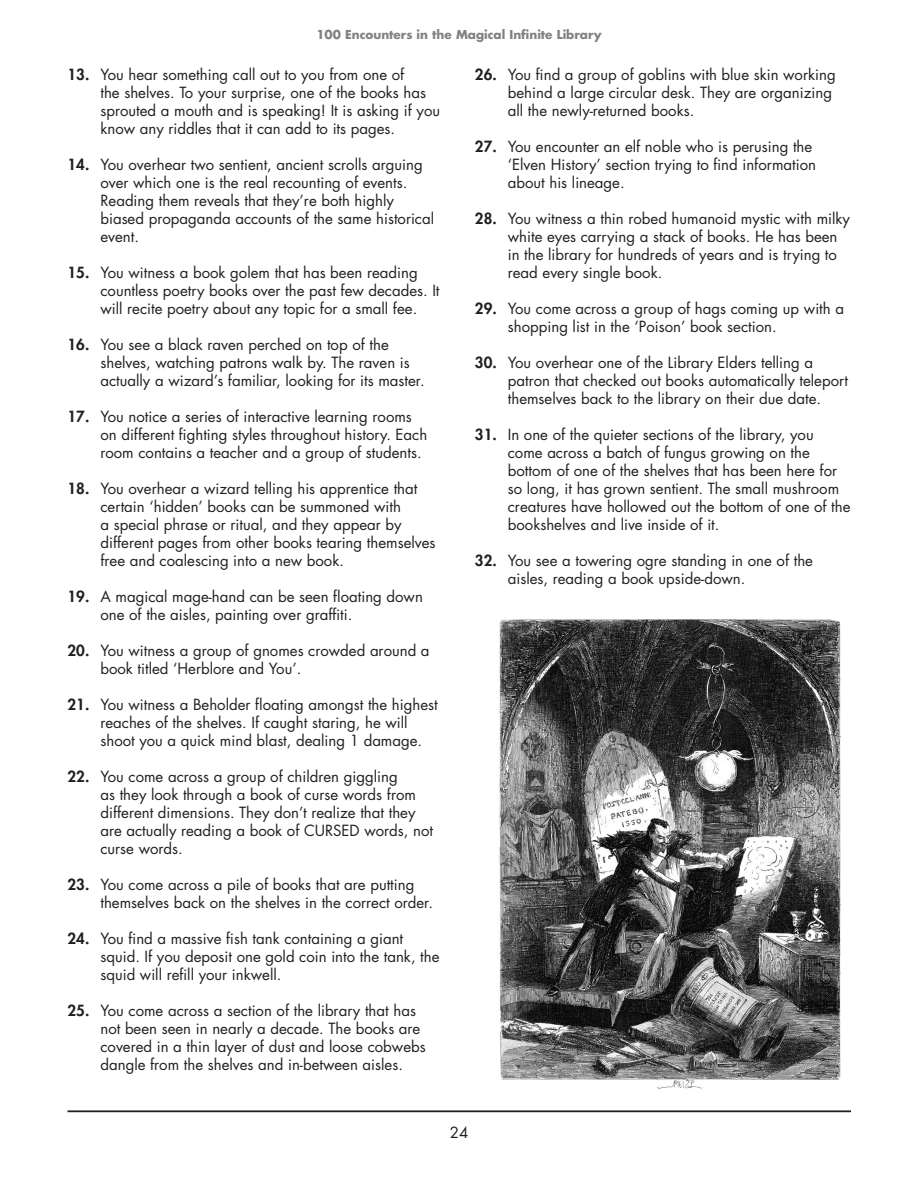
<style>
.page{position:relative;width:918px;height:1188px;background:#fff}
.page>*{position:absolute;margin:0;border:0;box-sizing:border-box;transform-origin:0 0}
.t1{font:15px/18px "Futura Std";color:#231f20}
.t2{font:800 15px "Futura Std";letter-spacing:.01em;color:#231f20}
.t3{font:700 12px "Futura Std";color:#808285}
</style>
<div class="page">
<hr style="left:68px;top:1110px;width:783px;height:2px;background:#231f20">
<img style="left:499px;top:619px;width:342px;height:470px">
<p class="t2" style="left:68px;top:65px;width:23px">13.</p>
<p class="t2" style="left:68px;top:155px;width:23px">14.</p>
<p class="t2" style="left:68px;top:263px;width:23px">15.</p>
<p class="t2" style="left:68px;top:335px;width:23px">16.</p>
<p class="t2" style="left:68px;top:407px;width:23px">17.</p>
<p class="t2" style="left:68px;top:479px;width:23px">18.</p>
<p class="t2" style="left:68px;top:587px;width:23px">19.</p>
<p class="t2" style="left:68px;top:641px;width:23px">20.</p>
<p class="t2" style="left:68px;top:695px;width:23px">21.</p>
<p class="t2" style="left:68px;top:767px;width:23px">22.</p>
<p class="t2" style="left:68px;top:875px;width:23px">23.</p>
<p class="t2" style="left:68px;top:929px;width:23px">24.</p>
<p class="t2" style="left:68px;top:1001px;width:23px">25.</p>
<p class="t3" style="left:316px;top:26px;width:287px">100 Encounters in the Magical Infinite Library</p>
<p class="t1" style="left:100px;top:66px;width:341px">You hear something call out to you from one of<br>the shelves. To your surprise, one of the books has sprouted a mouth and is speaking! It is asking if you know any riddles that it can add to its pages.</p>
<p class="t1" style="left:100px;top:156px;width:335px">You overhear two sentient, ancient scrolls arguing over which one is the real recounting of events.<br>Reading them reveals that they’re both highly biased propaganda accounts of the same historical event.</p>
<p class="t1" style="left:100px;top:264px;width:341px">You witness a book golem that has been reading countless poetry books over the past few decades. It will recite poetry about any topic for a small fee.</p>
<p class="t1" style="left:100px;top:336px;width:326px">You see a black raven perched on top of the shelves, watching patrons walk by. The raven is actually a wizard’s familiar, looking for its master.</p>
<p class="t1" style="left:100px;top:408px;width:328px">You notice a series of interactive learning rooms on different fighting styles throughout history. Each room contains a teacher and a group of students.</p>
<p class="t1" style="left:100px;top:480px;width:337px">You overhear a wizard telling his apprentice that certain ‘hidden’ books can be summoned with<br>a special phrase or ritual, and they appear by different pages from other books tearing themselves free and coalescing into a new book.</p>
<p class="t1" style="left:100px;top:588px;width:324px">A magical mage-hand can be seen floating down one of the aisles, painting over graffiti.</p>
<p class="t1" style="left:100px;top:642px;width:331px">You witness a group of gnomes crowded around a book titled ‘Herblore and You’.</p>
<p class="t1" style="left:100px;top:696px;width:339px">You witness a Beholder floating amongst the highest reaches of the shelves. If caught staring, he will shoot you a quick mind blast, dealing 1 damage.</p>
<p class="t1" style="left:100px;top:768px;width:334px">You come across a group of children giggling<br>as they look through a book of curse words from different dimensions. They don’t realize that they are actually reading a book of CURSED words, not curse words.</p>
<p class="t1" style="left:100px;top:876px;width:334px">You come across a pile of books that are putting themselves back on the shelves in the correct order.</p>
<p class="t1" style="left:100px;top:930px;width:341px">You find a massive fish tank containing a giant squid. If you deposit one gold coin into the tank, the squid will refill your inkwell.</p>
<p class="t1" style="left:100px;top:1002px;width:327px">You come across a section of the library that has not been seen in nearly a decade. The books are covered in a thin layer of dust and loose cobwebs dangle from the shelves and in-between aisles.</p>
<p class="t2" style="left:475px;top:65px;width:23px">26.</p>
<p class="t2" style="left:475px;top:137px;width:23px">27.</p>
<p class="t2" style="left:475px;top:209px;width:23px">28.</p>
<p class="t2" style="left:475px;top:299px;width:23px">29.</p>
<p class="t2" style="left:475px;top:353px;width:23px">30.</p>
<p class="t2" style="left:475px;top:425px;width:23px">31.</p>
<p class="t2" style="left:475px;top:551px;width:23px">32.</p>
<p class="t1" style="left:508px;top:66px;width:329px">You find a group of goblins with blue skin working behind a large circular desk. They are organizing all the newly-returned books.</p>
<p class="t1" style="left:508px;top:138px;width:310px">You encounter an elf noble who is perusing the ‘Elven History’ section trying to find information about his lineage.</p>
<p class="t1" style="left:508px;top:210px;width:344px">You witness a thin robed humanoid mystic with milky white eyes carrying a stack of books. He has been in the library for hundreds of years and is trying to read every single book.</p>
<p class="t1" style="left:508px;top:300px;width:338px">You come across a group of hags coming up with a shopping list in the ‘Poison’ book section.</p>
<p class="t1" style="left:508px;top:354px;width:342px">You overhear one of the Library Elders telling a patron that checked out books automatically teleport themselves back to the library on their due date.</p>
<p class="t1" style="left:508px;top:426px;width:344px">In one of the quieter sections of the library, you come across a batch of fungus growing on the bottom of one of the shelves that has been here for so long, it has grown sentient. The small mushroom creatures have hollowed out the bottom of one of the bookshelves and live inside of it.</p>
<p class="t1" style="left:508px;top:552px;width:307px">You see a towering ogre standing in one of the aisles, reading a book upside-down.</p>
<p class="t1" style="left:450px;top:1124px;width:20px">24</p>
</div>
